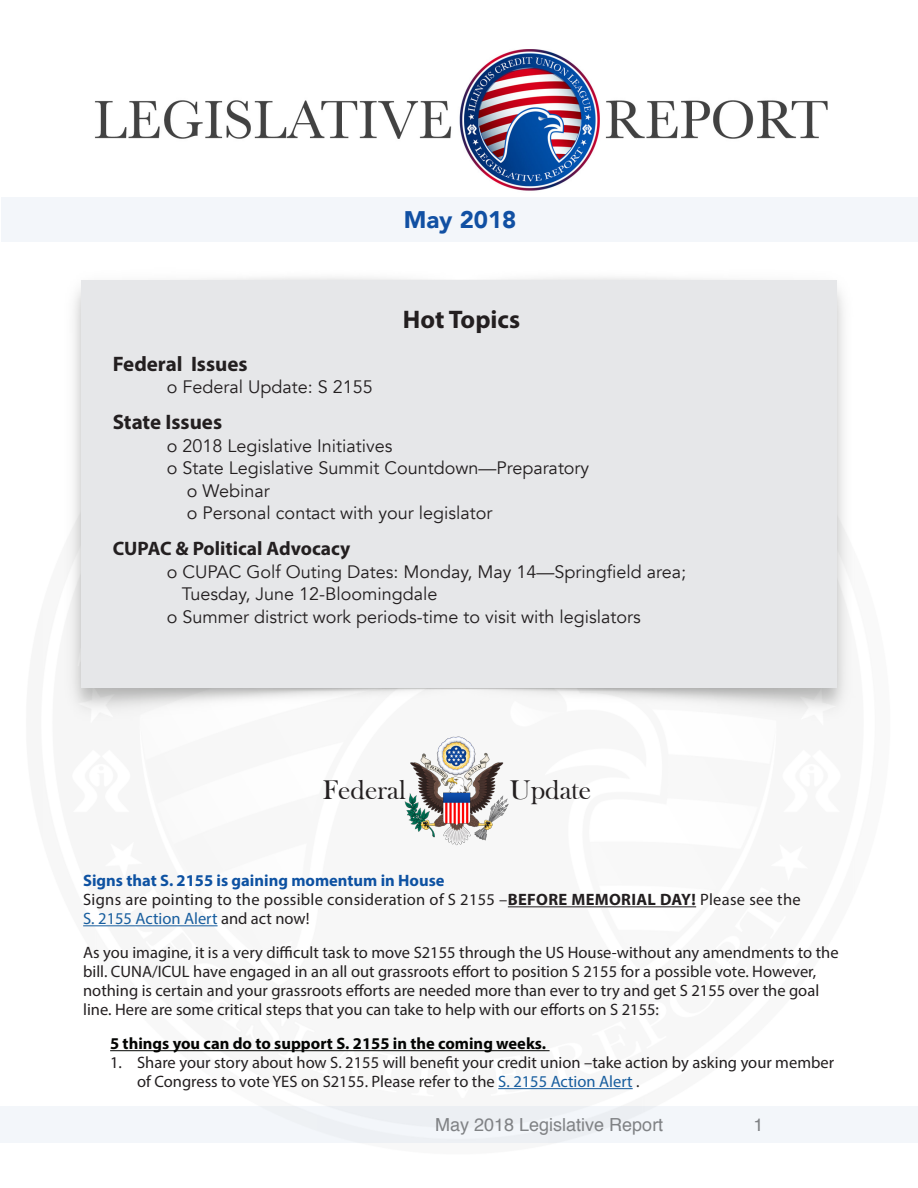
<style>
.page{position:relative;width:918px;height:1188px;background:#fff}
.page>*{position:absolute;margin:0;border:0;box-sizing:border-box;transform-origin:0 0}
.t1{font:27.75px "Bask Old Face";color:#231f20}
.t2{font:700 25.5px "Myriad Pro";color:#231f20}
.t3{font:900 24px "Avenir";color:#1150a3}
.t4{font:700 21px "Myriad Pro";color:#231f20}
.t5{font:700 19.5px "Myriad Pro";color:#231f20}
.t6{font:18px/22.5px "Avenir";color:#231f20}
.t7{font:18px "Helvetica";color:#808285}
.t8{font:16.5px/18.9px "Myriad Pro";color:#231f20}
.t9{font:16.5px/18.9px "Myriad Pro";letter-spacing:.02em;color:#231f20}
.t10{font:700 16.5px "Myriad Pro";color:#040503}
.s1{font-weight:700;color:#0e52a2}
.s2{font-weight:700}
.s3{color:#175d9e}
</style>
<div class="page">
<div style="left:0;top:1106px;width:918px;height:37px;background:#f3f6fa"></div>
<img style="left:95px;top:49px;width:733px;height:142px">
<div style="left:1px;top:197px;width:917px;height:45px;background:#f3f6fa"></div>
<div style="left:81px;top:280px;width:756px;height:407px;background:#e6e7e9"></div>
<hr style="left:508px;top:906px;width:188px;height:1px;background:#231f20">
<hr style="left:83px;top:925px;width:135px;height:1px;background:#175d9e">
<hr style="left:110px;top:1050px;width:440px;height:1px;background:#040503">
<hr style="left:498px;top:1088px;width:135px;height:1px;background:#175d9e">
<img style="left:400px;top:734px;width:114px;height:112px">
<p class="t3" style="left:404px;top:199px;width:114px">May 2018</p>
<p class="t2" style="left:403px;top:303px;width:119px">Hot Topics</p>
<p class="t4" style="left:113px;top:350px;width:136px">Federal Issues</p>
<p class="t6" style="left:167px;top:376px;width:208px">o Federal Update: S 2155</p>
<p class="t4" style="left:113px;top:409px;width:111px">State Issues</p>
<p class="t6" style="left:167px;top:435px;width:227px">o 2018 Legislative Initiatives</p>
<p class="t6" style="left:167px;top:457px;width:424px">o State Legislative Summit Countdown—Preparatory</p>
<p class="t6" style="left:187px;top:480px;width:84px">o Webinar</p>
<p class="t6" style="left:187px;top:502px;width:307px">o Personal contact with your legislator</p>
<p class="t5" style="left:113px;top:536px;width:239px">CUPAC &amp; Political Advocacy</p>
<p class="t6" style="left:182px;top:561px;width:506px;text-indent:-15px">o CUPAC Golf Outing Dates: Monday, May 14—Springfield area;<br>Tuesday, June 12-Bloomingdale</p>
<p class="t6" style="left:167px;top:606px;width:476px">o Summer district work periods-time to visit with legislators</p>
<p class="t1" style="left:323px;top:775px;width:84px">Federal</p>
<p class="t1" style="left:510px;top:775px;width:83px">Update</p>
<p class="t9" style="left:83px;top:871px;width:719px"><span class="s1">Signs that S. 2155 is gaining momentum in House<br></span>Signs are pointing to the possible consideration of S 2155 –<span class="s2">BEFORE MEMORIAL DAY!</span> Please see the<br><span class="s3">S. 2155 Action Alert</span> and act now!</p>
<p class="t8" style="left:83px;top:943px;width:757px">As you imagine, it is a very difficult task to move S2155 through the US House-without any amendments to the bill. CUNA/ICUL have engaged in an all out grassroots effort to position S 2155 for a possible vote. However, nothing is certain and your grassroots efforts are needed more than ever to try and get S 2155 over the goal line. Here are some critical steps that you can take to help with our efforts on S 2155:</p>
<p class="t10" style="left:110px;top:1033px;width:438px">5 things you can do to support S. 2155 in the coming weeks.</p>
<p class="t8" style="left:137px;top:1053px;width:699px;text-indent:-27px">1. Share your story about how S. 2155 will benefit your credit union –take action by asking your member of Congress to vote YES on S2155. Please refer to the <span class="s3">S. 2155 Action Alert</span> .</p>
<p class="t7" style="left:435px;top:1111px;width:230px">May 2018 Legislative Report</p>
<p class="t7" style="left:753px;top:1111px;width:12px">1</p>
</div>
